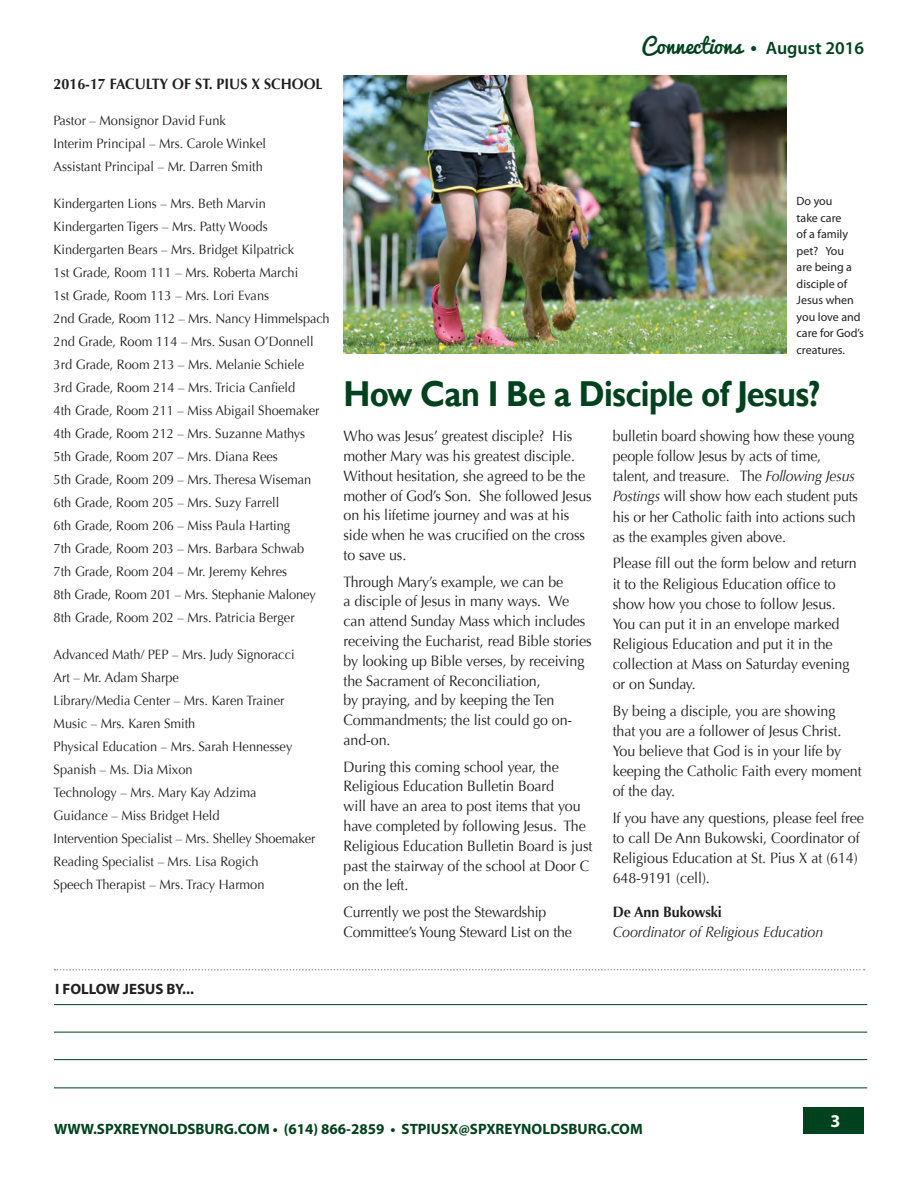
<style>
.page{position:relative;width:918px;height:1188px;background:#fff}
.page>*{position:absolute;margin:0;border:0;box-sizing:border-box;transform-origin:0 0}
.Department_Title{font:700 36px "Gill Sans";letter-spacing:-.02em;color:#00421d;scale:.9 1}
.t1{font:21px "Pacifico";color:#00421d}
.t2{font:700 18px "Myriad Pro";color:#fff}
.Body{font:15px/19.8px "Optima";letter-spacing:-.005em;color:#231f20;scale:.95 1}
.Body-2{font:15px/20.1px "Optima";letter-spacing:-.005em;color:#231f20;scale:.94 1}
.t3{font:700 15px "Myriad Pro";color:#00421d}
.Body-3{font:italic 15px/20.1px "Optima";letter-spacing:-.005em;color:#231f20;scale:.95 1}
.Body-4{font:700 15px "Optima";color:#231f20;scale:.95 1}
.Footer_Text{font:700 15px "Myriad Pro";color:#231f20}
.Body-5{font:13.5px/23.1px "Optima";color:#231f20;scale:.95 1}
.t4{font:12px/16.5px "Myriad Pro";color:#231f20}
.s1{font-family:"Myriad Pro";font-weight:600}
.s2{font-family:"Myriad Pro";font-weight:600;font-size:18px}
.s3{font-style:italic}
.s4{font-weight:700;font-style:normal}
</style>
<div class="page">
<div style="left:804px;top:1107px;width:60px;height:27px;background:#00421d"></div>
<img style="left:344px;top:75px;width:443px;height:279px">
<hr style="left:54px;top:1032px;width:813px;height:1px;background:#00421d">
<hr style="left:54px;top:1059px;width:813px;height:1px;background:#00421d">
<hr style="left:54px;top:1088px;width:813px;height:1px;background:#00421d">
<svg style="left:54px;top:969px;width:811px;height:2px"></svg>
<hr style="left:54px;top:1004px;width:813px;height:1px;background:#00421d">
<p class="Body-4" style="left:54px;top:75px;width:285px">2016-17 FACULTY OF ST. PIUS X SCHOOL</p>
<p class="Body-5" style="left:54px;top:109px;width:225px">Pastor – Monsignor David Funk<br>Interim Principal – Mrs. Carole Winkel<br>Assistant Principal – Mr. Darren Smith</p>
<p class="Body-5" style="left:54px;top:192px;width:255px">Kindergarten Lions – Mrs. Beth Marvin<br>Kindergarten Tigers – Mrs. Patty Woods<br>Kindergarten Bears – Mrs. Bridget Kilpatrick</p>
<p class="Body-5" style="left:54px;top:261px;width:259px">1st Grade, Room 111 – Mrs. Roberta Marchi<br>1st Grade, Room 113 – Mrs. Lori Evans</p>
<p class="Body-5" style="left:54px;top:307px;width:292px">2nd Grade, Room 112 – Mrs. Nancy Himmelspach<br>2nd Grade, Room 114 – Mrs. Susan O’Donnell</p>
<p class="Body-5" style="left:54px;top:353px;width:265px">3rd Grade, Room 213 – Mrs. Melanie Schiele<br>3rd Grade, Room 214 – Mrs. Tricia Canfield</p>
<p class="Body-5" style="left:54px;top:399px;width:281px">4th Grade, Room 211 – Miss Abigail Shoemaker<br>4th Grade, Room 212 – Mrs. Suzanne Mathys</p>
<p class="Body-5" style="left:54px;top:445px;width:273px">5th Grade, Room 207 – Mrs. Diana Rees<br>5th Grade, Room 209 – Mrs. Theresa Wiseman</p>
<p class="Body-5" style="left:54px;top:491px;width:251px">6th Grade, Room 205 – Mrs. Suzy Farrell<br>6th Grade, Room 206 – Miss Paula Harting</p>
<p class="Body-5" style="left:54px;top:537px;width:266px">7th Grade, Room 203 – Mrs. Barbara Schwab<br>7th Grade, Room 204 – Mr. Jeremy Kehres</p>
<p class="Body-5" style="left:54px;top:584px;width:278px">8th Grade, Room 201 – Mrs. Stephanie Maloney<br>8th Grade, Room 202 – Mrs. Patricia Berger</p>
<p class="Body-5" style="left:54px;top:643px;width:277px">Advanced Math/ PEP – Mrs. Judy Signoracci<br>Art – Mr. Adam Sharpe<br>Library/Media Center – Mrs. Karen Trainer Music – Mrs. Karen Smith<br>Physical Education – Mrs. Sarah Hennessey Spanish – Ms. Dia Mixon<br>Technology – Mrs. Mary Kay Adzima<br>Guidance – Miss Bridget Held<br>Intervention Specialist – Mrs. Shelley Shoemaker Reading Specialist – Mrs. Lisa Rogich<br>Speech Therapist – Mrs. Tracy Harmon</p>
<p class="t1" style="left:641px;top:27px;width:224px">Connections <span class="s1">•</span> <span class="s2">August 2016</span></p>
<p class="t4" style="left:797px;top:193px;width:69px">Do you<br>take care<br>of a family pet? You<br>are being a disciple of<br>Jesus when you love and care for God’s creatures.</p>
<p class="Department_Title" style="left:344px;top:372px;width:532px">How Can I Be a Disciple of Jesus?</p>
<p class="Body" style="left:344px;top:427px;width:263px">Who was Jesus’ greatest disciple? His mother Mary was his greatest disciple.<br>Without hesitation, she agreed to be the mother of God’s Son. She followed Jesus on his lifetime journey and was at his side when he was crucified on the cross to save us.</p>
<p class="Body" style="left:344px;top:572px;width:263px">Through Mary’s example, we can be<br>a disciple of Jesus in many ways. We can attend Sunday Mass which includes receiving the Eucharist, read Bible stories by looking up Bible verses, by receiving the Sacrament of Reconciliation,<br>by praying, and by keeping the Ten Commandments; the list could go on&shy;and-on.</p>
<p class="Body" style="left:344px;top:757px;width:264px">During this coming school year, the Religious Education Bulletin Board<br>will have an area to post items that you have completed by following Jesus. The Religious Education Bulletin Board is just past the stairway of the school at Door C on the left.</p>
<p class="Body-2" style="left:344px;top:902px;width:245px">Currently we post the Stewardship<br>Committee’s Young Steward List on the</p>
<p class="Body-2" style="left:613px;top:426px;width:263px">bulletin board showing how these young people follow Jesus by acts of time, talent, and treasure. The <span class="s3">Following Jesus Postings</span> will show how each student puts his or her Catholic faith into actions such as the examples given above.</p>
<p class="Body" style="left:613px;top:554px;width:259px">Please fill out the form below and return it to the Religious Education office to show how you chose to follow Jesus.<br>You can put it in an envelope marked Religious Education and put it in the collection at Mass on Saturday evening or on Sunday.</p>
<p class="Body" style="left:613px;top:701px;width:264px">By being a disciple, you are showing that you are a follower of Jesus Christ.<br>You believe that God is in your life by keeping the Catholic Faith every moment of the day.</p>
<p class="Body" style="left:613px;top:808px;width:266px">If you have any questions, please feel free to call De Ann Bukowski, Coordinator of Religious Education at St. Pius X at (614)<br>648-9191 (cell).</p>
<p class="Body-3" style="left:613px;top:902px;width:223px"><span class="s4">De Ann Bukowski<br></span>Coordinator of Religious Education</p>
<p class="Footer_Text" style="left:55px;top:979px;width:140px">I FOLLOW JESUS BY...</p>
<p class="t3" style="left:54px;top:1119px;width:590px">WWW.SPXREYNOLDSBURG.COM • (614) 866-2859 • STPIUSX@SPXREYNOLDSBURG.COM</p>
<p class="t2" style="left:831px;top:1109px;width:11px">3</p>
</div>
